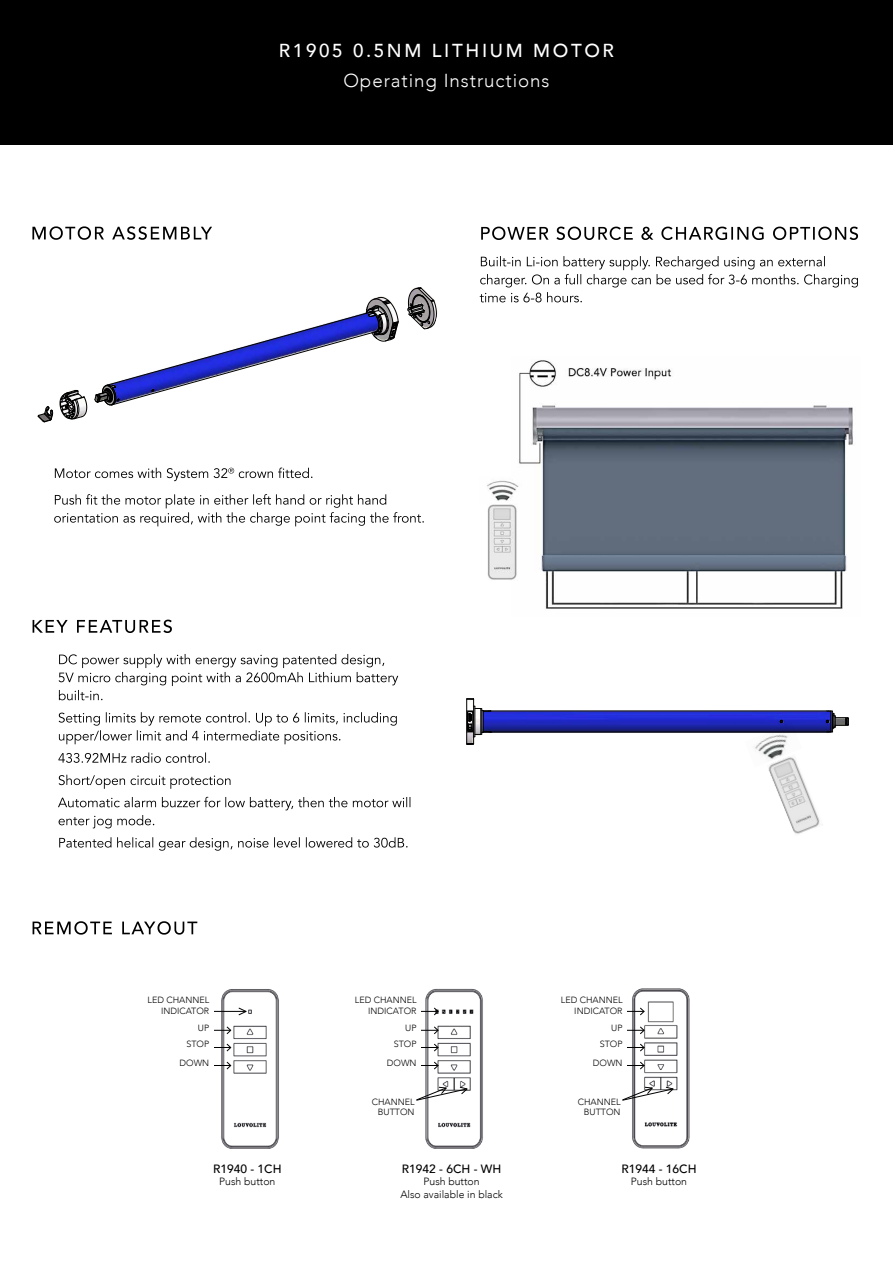
<style>
.page{position:relative;width:893px;height:1263px;background:#fff}
.page>*{position:absolute;margin:0;border:0;box-sizing:border-box;transform-origin:0 0}
.t1{font:500 18.75px "Avenir";letter-spacing:.14em;color:#fff}
.t2{font:300 18.75px "Avenir";letter-spacing:.05em;color:#fff}
.t3{font:500 12px "Avenir";color:#000}
.t4{font:300 10.5px/12.6px "Avenir";color:#000;text-align:center}
.t5{font:300 9px/10.8px "Avenir";color:#000;text-align:right}
</style>
<div class="page">
<img style="left:519px;top:360px;width:334px;height:249px">
<svg style="left:480px;top:256px;width:378px;height:46px"></svg>
<svg style="left:481px;top:227px;width:377px;height:13px"></svg>
<svg style="left:54px;top:512px;width:370px;height:14px"></svg>
<svg style="left:59px;top:837px;width:349px;height:14px"></svg>
<svg style="left:58px;top:797px;width:352px;height:31px"></svg>
<svg style="left:59px;top:775px;width:172px;height:14px"></svg>
<svg style="left:58px;top:752px;width:152px;height:11px"></svg>
<svg style="left:59px;top:712px;width:338px;height:32px"></svg>
<svg style="left:59px;top:654px;width:339px;height:46px"></svg>
<img style="left:37px;top:296px;width:401px;height:213px">
<svg style="left:94px;top:297px;width:305px;height:108px"></svg>
<svg style="left:407px;top:287px;width:30px;height:42px"></svg>
<svg style="left:60px;top:390px;width:27px;height:29px"></svg>
<svg style="left:38px;top:406px;width:15px;height:16px"></svg>
<div style="left:0;top:0;width:893px;height:145px;background:#000"></div>
<svg style="left:33px;top:620px;width:139px;height:13px"></svg>
<svg style="left:32px;top:226px;width:180px;height:14px"></svg>
<img style="left:492px;top:710px;width:334px;height:22px">
<hr style="left:491px;top:711px;width:335px;height:1px;background:#000">
<hr style="left:491px;top:732px;width:335px;height:1px;background:#000">
<svg style="left:466px;top:698px;width:26px;height:47px"></svg>
<svg style="left:826px;top:710px;width:23px;height:23px"></svg>
<img style="left:745px;top:723px;width:57px;height:33px">
<svg style="left:33px;top:921px;width:164px;height:14px"></svg>
<img style="left:218px;top:989px;width:61px;height:160px">
<hr style="left:211px;top:1011px;width:35px;height:1px;background:#000">
<svg style="left:238px;top:1007px;width:9px;height:9px"></svg>
<svg style="left:214px;top:1026px;width:18px;height:9px"></svg>
<svg style="left:214px;top:1043px;width:18px;height:9px"></svg>
<svg style="left:214px;top:1061px;width:18px;height:9px"></svg>
<div style="left:143px;top:994px;width:70px;height:23px;background:#fff"></div>
<img style="left:425px;top:988px;width:58px;height:161px">
<svg style="left:421px;top:1007px;width:18px;height:9px"></svg>
<svg style="left:421px;top:1026px;width:18px;height:9px"></svg>
<svg style="left:421px;top:1043px;width:18px;height:9px"></svg>
<svg style="left:421px;top:1061px;width:18px;height:9px"></svg>
<svg style="left:416px;top:1086px;width:52px;height:15px"></svg>
<img style="left:632px;top:988px;width:58px;height:161px">
<svg style="left:627px;top:1007px;width:18px;height:9px"></svg>
<svg style="left:627px;top:1026px;width:18px;height:9px"></svg>
<svg style="left:627px;top:1043px;width:18px;height:9px"></svg>
<svg style="left:627px;top:1061px;width:18px;height:9px"></svg>
<svg style="left:622px;top:1086px;width:52px;height:15px"></svg>
<img style="left:487px;top:476px;width:39px;height:28px">
<img style="left:488px;top:504px;width:29px;height:76px">
<img style="left:767px;top:754px;width:53px;height:80px">
<h1 class="t1" style="left:279px;top:34px;width:337px">R1905 0.5NM LITHIUM MOTOR</h1>
<h1 class="t2" style="left:343px;top:70px;width:208px">Operating Instructions</h1>
<p class="t5" style="left:148px;top:995px;width:63px">LED CHANNEL<br>INDICATOR</p>
<p class="t5" style="left:186px;top:1020px;width:24px;line-height:15.8px">UP<br>STOP</p>
<p class="t5" style="left:180px;top:1058px;width:31px">DOWN</p>
<p class="t5" style="left:355px;top:995px;width:63px">LED CHANNEL<br>INDICATOR</p>
<p class="t5" style="left:394px;top:1020px;width:24px;line-height:15.8px">UP<br>STOP</p>
<p class="t5" style="left:387px;top:1058px;width:31px">DOWN</p>
<p class="t5" style="left:372px;top:1096px;width:44px">CHANNEL<br>BUTTON</p>
<p class="t5" style="left:561px;top:995px;width:63px">LED CHANNEL<br>INDICATOR</p>
<p class="t5" style="left:600px;top:1020px;width:24px;line-height:15.8px">UP<br>STOP</p>
<p class="t5" style="left:593px;top:1058px;width:31px">DOWN</p>
<p class="t5" style="left:578px;top:1096px;width:44px">CHANNEL<br>BUTTON</p>
<h2 class="t3" style="left:213px;top:1158px;width:70px">R1940 - 1CH</h2>
<p class="t4" style="left:219px;top:1175px;width:58px">Push button</p>
<h2 class="t3" style="left:402px;top:1158px;width:101px">R1942 - 6CH - WH</h2>
<p class="t4" style="left:400px;top:1175px;width:104px">Push button<br>Also available in black</p>
<h2 class="t3" style="left:621px;top:1158px;width:77px">R1944 - 16CH</h2>
<p class="t4" style="left:631px;top:1175px;width:58px">Push button</p>
</div>
